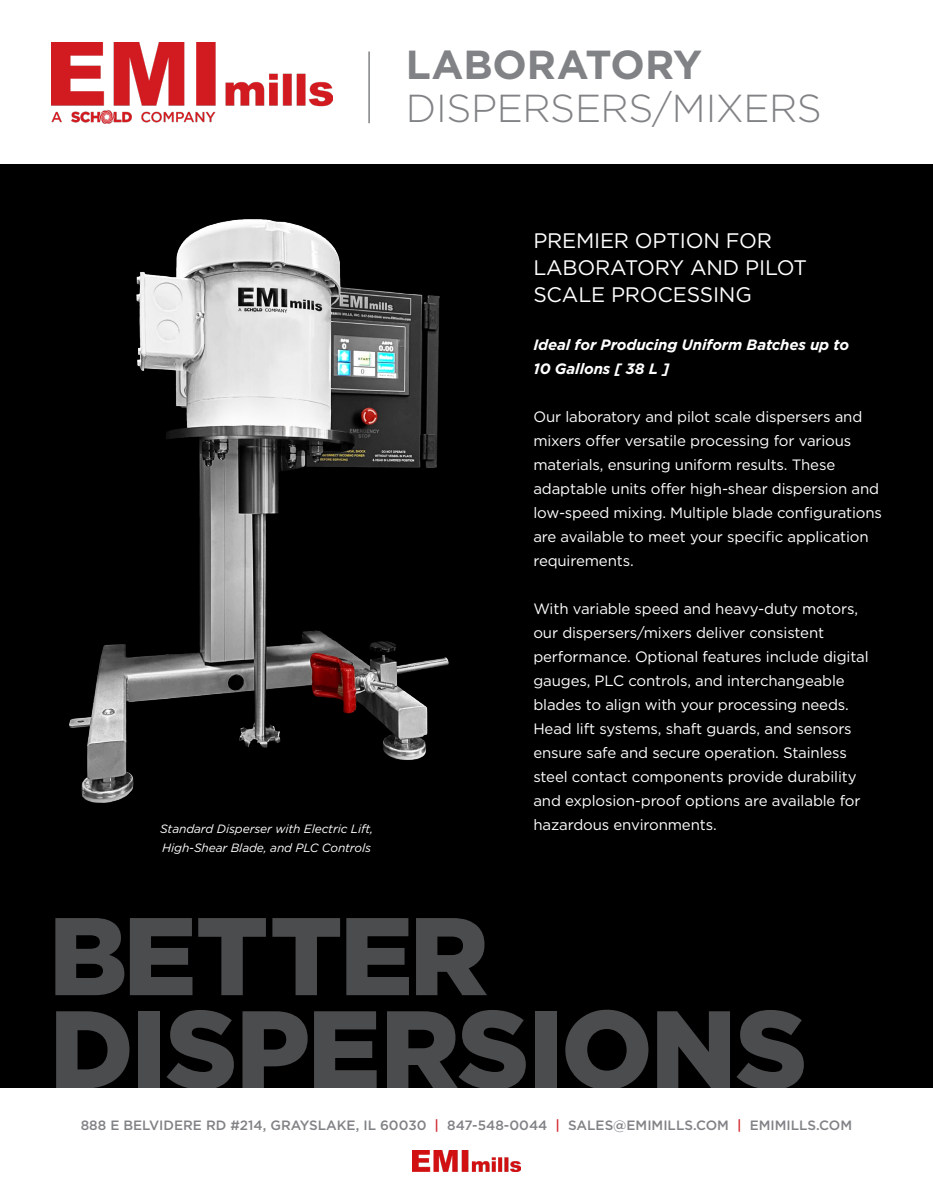
<style>
.page{position:relative;width:933px;height:1199px;background:#fff}
.page>*{position:absolute;margin:0;border:0;box-sizing:border-box;transform-origin:0 0}
.t1{font:900 110.1px "Gotham";letter-spacing:-.015em;color:#4b4c4d}
.t2{font:700 40.5px "Gotham";letter-spacing:-.005em;color:#808285}
.t3{font:300 39px "Gotham";letter-spacing:-.01em;color:#808285}
.t4{font:21px/27px "Gotham";letter-spacing:-.01em;color:#fff}
.t5{font:15px/24px "Gotham";letter-spacing:-.01em;color:#fff}
.t6{font:italic 700 15px "Gotham";letter-spacing:-.01em;color:#fff}
.t7{font:500 13.5px "Gotham";color:#808285}
.t8{font:italic 12px "Gotham";letter-spacing:-.01em;color:#fff}
.s1{font-style:inherit}
.s2{color:#d1232a}
</style>
<div class="page">
<div style="left:1px;top:0;width:931px;height:1199px;background:#000001"></div>
<div style="left:1px;top:0;width:931px;height:164px;background:#fff"></div>
<hr style="left:368px;top:51px;width:1px;height:72px;background:#808285">
<div style="left:1px;top:1088px;width:931px;height:111px;background:#fff"></div>
<img style="left:69px;top:219px;width:380px;height:584px">
<img style="left:51px;top:43px;width:281px;height:80px">
<img style="left:412px;top:1150px;width:108px;height:22px">
<p class="t2" style="left:405px;top:38px;width:298px">LABORATORY</p>
<p class="t3" style="left:405px;top:84px;width:417px">DISPERSERS/MIXERS</p>
<p class="t4" style="left:533px;top:227px;width:240px">PREMIER OPTION FOR</p>
<p class="t4" style="left:533px;top:254px;width:275px">LABORATORY AND PILOT<br>SCALE PROCESSING</p>
<p class="t6" style="left:533px;top:335px;width:317px">Ideal for Producing Uniform Batches up to</p>
<p class="t6" style="left:533px;top:359px;width:137px">10 Gallons [ 38 L ]</p>
<p class="t5" style="left:533px;top:405px;width:350px">Our laboratory and pilot scale dispersers and mixers offer versatile processing for various materials, ensuring uniform results. These adaptable units offer high-shear dispersion and low-speed mixing. Multiple blade configurations are available to meet your specific application requirements.</p>
<p class="t5" style="left:533px;top:597px;width:337px">With variable speed and heavy-duty motors, our dispersers/mixers deliver consistent performance. Optional features include digital gauges, PLC controls, and interchangeable blades to align with your processing needs.<br>Head lift systems, shaft guards, and sensors ensure safe and secure operation. Stainless steel contact components provide durability and explosion-proof options are available for</p>
<p class="t8" style="left:160px;top:821px;width:214px">Standard Disperser with Electric Lift,</p>
<p class="t5" style="left:533px;top:813px;width:185px">hazardous environments.</p>
<p class="t8" style="left:162px;top:840px;width:210px">High-Shear Blade, and PLC Controls</p>
<p class="t1" style="left:48px;top:892px;width:441px"><span class="s1">B</span>ETTER</p>
<p class="t1" style="left:49px;top:986px;width:759px">DISPERSIONS</p>
<p class="t7" style="left:81px;top:1116px;width:772px">888 E BELVIDERE RD #214, GRAYSLAKE, IL 60030 <span class="s2">|</span> 847-548-0044 <span class="s2">|</span> SALES@EMIMILLS.COM <span class="s2">|</span> EMIMILLS.COM</p>
</div>
